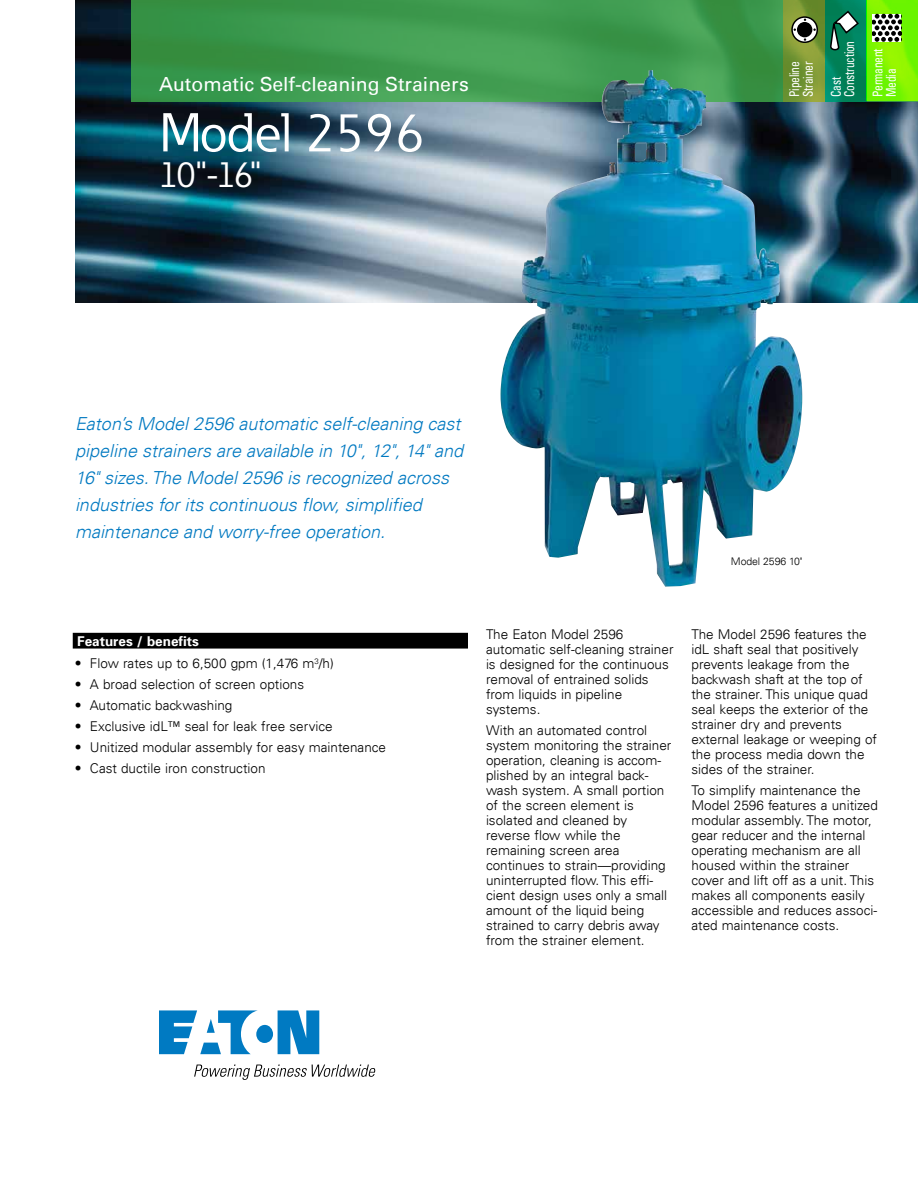
<style>
.page{position:relative;width:918px;height:1188px;background:#fff}
.page>*{position:absolute;margin:0;border:0;box-sizing:border-box;transform-origin:0 0}
.t1{font:54px "Eaton";color:#fff}
.t2{font:36px "Eaton";color:#fff}
.t3{font:19.5px "Univers LT";color:#fff}
.t4{font:italic 300 18px/27px "Univers LT";color:#0079c1}
.t5{font:300 13.5px/15px "Univers LT";color:#000}
.t6{font:condensed 13.5px/13.5px "Univers LT";letter-spacing:-.02em;color:#fff;scale:.85 1}
.t7{font:700 13.5px "Univers";color:#fff}
.t8{font:300 10.5px "Univers LT";letter-spacing:-.01em;color:#000}
</style>
<div class="page">
<img style="left:75px;top:0;width:843px;height:303px">
<svg style="left:131px;top:0;width:653px;height:101px;background:#3d994d"></svg>
<svg style="left:825px;top:0;width:41px;height:101px;background:#00845d"></svg>
<svg style="left:784px;top:0;width:41px;height:101px;background:#7a9634"></svg>
<svg style="left:866px;top:0;width:52px;height:101px;background:#77f402"></svg>
<svg style="left:792px;top:17px;width:25px;height:25px"></svg>
<div style="left:791px;top:16px;width:27px;height:27px;border:2px solid #000;border-radius:50%"></div>
<div style="left:798px;top:23px;width:14px;height:14px;background:#000;border-radius:50%"></div>
<div style="left:797px;top:22px;width:15px;height:15px;border:2px solid #000;border-radius:50%"></div>
<svg style="left:829px;top:10px;width:31px;height:42px"></svg>
<svg style="left:873px;top:14px;width:29px;height:27px"></svg>
<svg style="left:159px;top:1010px;width:160px;height:44px"></svg>
<svg style="left:194px;top:1065px;width:181px;height:15px"></svg>
<div style="left:73px;top:633px;width:395px;height:16px;background:#000"></div>
<img style="left:500px;top:70px;width:285px;height:517px">
<h3 class="t3" style="left:159px;top:72px;width:311px">Automatic Self-cleaning Strainers</h3>
<h1 class="t1" style="left:159px;top:98px;width:267px">Model 2596</h1>
<h2 class="t2" style="left:159px;top:152px;width:103px">10"-16"</h2>
<p class="t6" style="left:787px;top:97px;width:43px;rotate:-90deg">Pipeline<br>Strainer</p>
<p class="t6" style="left:829px;top:97px;width:68px;rotate:-90deg">Cast<br>Construction</p>
<p class="t6" style="left:871px;top:97px;width:59px;rotate:-90deg">Permanent<br>Media</p>
<p class="t4" style="left:75px;top:410px;width:390px">Eaton’s Model 2596 automatic self-cleaning cast pipeline strainers are available in 10", 12", 14" and 16" sizes. The Model 2596 is recognized across industries for its continuous flow, simplified maintenance and worry-free operation.</p>
<p class="t8" style="left:731px;top:555px;width:73px">Model 2596 10"</p>
<p class="t7" style="left:77px;top:632px;width:123px">Features / benefits</p>
<p class="t5" style="left:75px;top:656px;width:260px">• Flow rates up to 6,500 gpm (1,476 m<sup>3</sup>/h)</p>
<p class="t5" style="left:75px;top:677px;width:231px">• A broad selection of screen options</p>
<p class="t5" style="left:75px;top:698px;width:159px">• Automatic backwashing</p>
<p class="t5" style="left:75px;top:719px;width:259px">• Exclusive idL™ seal for leak free service</p>
<p class="t5" style="left:75px;top:740px;width:313px">• Unitized modular assembly for easy maintenance</p>
<p class="t5" style="left:75px;top:761px;width:192px">• Cast ductile iron construction</p>
<p class="t5" style="left:486px;top:627px;width:189px">The Eaton Model 2596 automatic self-cleaning strainer is designed for the continuous removal of entrained solids from liquids in pipeline systems.</p>
<p class="t5" style="left:486px;top:723px;width:187px">With an automated control system monitoring the strainer operation, cleaning is accom&shy;plished by an integral back&shy;wash system. A small portion of the screen element is isolated and cleaned by reverse flow while the remaining screen area continues to strain—providing uninterrupted flow. This effi&shy;cient design uses only a small amount of the liquid being strained to carry debris away from the strainer element.</p>
<p class="t5" style="left:691px;top:627px;width:187px">The Model 2596 features the idL shaft seal that positively prevents leakage from the backwash shaft at the top of the strainer. This unique quad seal keeps the exterior of the strainer dry and prevents external leakage or weeping of the process media down the sides of the strainer.</p>
<p class="t5" style="left:691px;top:783px;width:188px">To simplify maintenance the<br>Model 2596 features a unitized modular assembly. The motor, gear reducer and the internal operating mechanism are all housed within the strainer cover and lift off as a unit. This makes all components easily accessible and reduces associ&shy;ated maintenance costs.</p>
</div>
